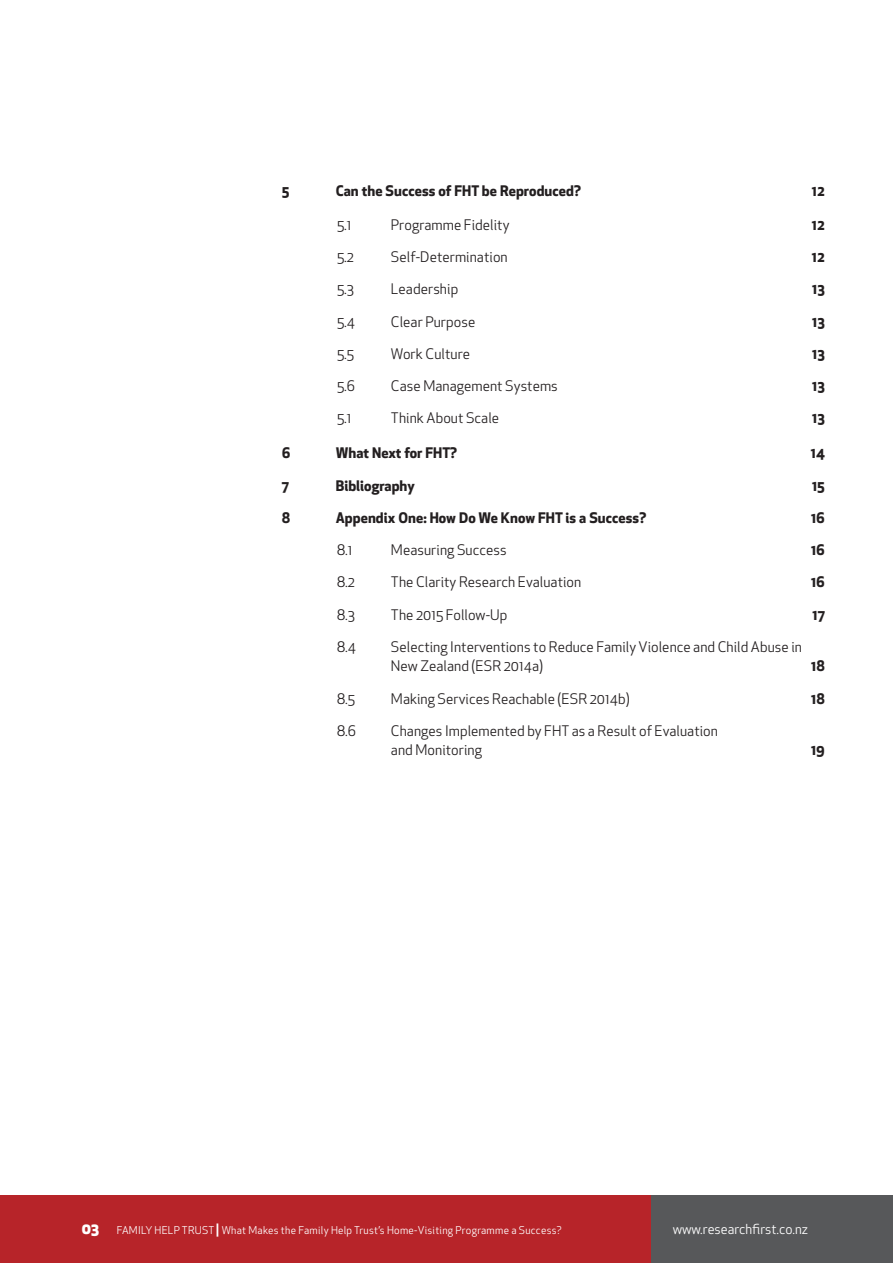
<style>
.page{position:relative;width:893px;height:1263px;background:#fff}
.page>*{position:absolute;margin:0;border:0;box-sizing:border-box;transform-origin:0 0}
.Body_copy{font:14.25px/19.5px "Apex New";letter-spacing:.005em;color:#231f20}
.Body_copy-2{font:700 14.25px "Apex New";letter-spacing:.005em;color:#231f20}
.t1{font:13.5px "Apex New";color:#fff}
.t2{font:10.5px "Apex New";letter-spacing:.025em;color:#fff}
.s1{font-weight:800;font-size:15px}
.s2{font-weight:700;font-size:13.2px}
</style>
<div class="page">
<div style="left:0;top:1195px;width:652px;height:68px;background:#b72429"></div>
<div style="left:652px;top:1195px;width:241px;height:68px;background:#57585a"></div>
<p class="Body_copy-2" style="left:282px;top:180px;width:9px">5</p>
<p class="Body_copy-2" style="left:336px;top:180px;width:247px">Can the Success of FHT be Reproduced?</p>
<p class="Body_copy-2" style="left:812px;top:180px;width:14px">12</p>
<p class="Body_copy" style="left:337px;top:215px;width:16px">5.1</p>
<p class="Body_copy" style="left:391px;top:215px;width:120px">Programme Fidelity</p>
<p class="Body_copy-2" style="left:812px;top:214px;width:14px">12</p>
<p class="Body_copy" style="left:337px;top:247px;width:19px">5.2</p>
<p class="Body_copy" style="left:391px;top:247px;width:118px">Self-Determination</p>
<p class="Body_copy-2" style="left:812px;top:247px;width:14px">12</p>
<p class="Body_copy" style="left:337px;top:279px;width:19px">5.3</p>
<p class="Body_copy" style="left:391px;top:279px;width:69px">Leadership</p>
<p class="Body_copy-2" style="left:812px;top:279px;width:14px">13</p>
<p class="Body_copy" style="left:337px;top:312px;width:20px">5.4</p>
<p class="Body_copy" style="left:391px;top:312px;width:86px">Clear Purpose</p>
<p class="Body_copy-2" style="left:812px;top:311px;width:14px">13</p>
<p class="Body_copy" style="left:337px;top:344px;width:19px">5.5</p>
<p class="Body_copy" style="left:391px;top:344px;width:81px">Work Culture</p>
<p class="Body_copy-2" style="left:812px;top:343px;width:14px">13</p>
<p class="Body_copy" style="left:337px;top:376px;width:20px">5.6</p>
<p class="Body_copy" style="left:391px;top:376px;width:168px">Case Management Systems</p>
<p class="Body_copy-2" style="left:812px;top:376px;width:14px">13</p>
<p class="Body_copy" style="left:337px;top:408px;width:16px">5.1</p>
<p class="Body_copy" style="left:391px;top:408px;width:110px">Think About Scale</p>
<p class="Body_copy-2" style="left:812px;top:408px;width:14px">13</p>
<p class="Body_copy-2" style="left:282px;top:443px;width:10px">6</p>
<p class="Body_copy-2" style="left:336px;top:443px;width:123px">What Next for FHT?</p>
<p class="Body_copy-2" style="left:811px;top:443px;width:16px">14</p>
<p class="Body_copy-2" style="left:282px;top:475px;width:9px">7</p>
<p class="Body_copy-2" style="left:336px;top:475px;width:81px">Bibliography</p>
<p class="Body_copy-2" style="left:812px;top:475px;width:14px">15</p>
<p class="Body_copy-2" style="left:282px;top:507px;width:10px">8</p>
<p class="Body_copy-2" style="left:336px;top:507px;width:312px">Appendix One: How Do We Know FHT is a Success?</p>
<p class="Body_copy-2" style="left:811px;top:507px;width:15px">16</p>
<p class="Body_copy" style="left:337px;top:540px;width:17px">8.1</p>
<p class="Body_copy" style="left:391px;top:540px;width:117px">Measuring Success</p>
<p class="Body_copy-2" style="left:811px;top:539px;width:15px">16</p>
<p class="Body_copy" style="left:337px;top:572px;width:20px">8.2</p>
<p class="Body_copy" style="left:391px;top:572px;width:192px">The Clarity Research Evaluation</p>
<p class="Body_copy-2" style="left:811px;top:572px;width:15px">16</p>
<p class="Body_copy" style="left:337px;top:605px;width:20px">8.3</p>
<p class="Body_copy" style="left:391px;top:605px;width:118px">The 2015 Follow-Up</p>
<p class="Body_copy-2" style="left:812px;top:604px;width:14px">17</p>
<p class="Body_copy" style="left:337px;top:637px;width:21px">8.4</p>
<p class="Body_copy" style="left:391px;top:637px;width:412px">Selecting Interventions to Reduce Family Violence and Child Abuse in<br>New Zealand (ESR 2014a)</p>
<p class="Body_copy-2" style="left:811px;top:656px;width:15px">18</p>
<p class="Body_copy" style="left:337px;top:689px;width:20px">8.5</p>
<p class="Body_copy" style="left:391px;top:689px;width:240px">Making Services Reachable (ESR 2014b)</p>
<p class="Body_copy-2" style="left:811px;top:688px;width:15px">18</p>
<p class="Body_copy" style="left:337px;top:721px;width:21px">8.6</p>
<p class="Body_copy" style="left:391px;top:721px;width:328px">Changes Implemented by FHT as a Result of Evaluation and Monitoring</p>
<p class="Body_copy-2" style="left:811px;top:740px;width:15px">19</p>
<p class="t2" style="left:82px;top:1223px;width:481px"><span class="s1">03</span> FAMILY HELP TRUST <span class="s2">|</span> What Makes the Family Help Trust’s Home-Visiting Programme a Success?</p>
<p class="t1" style="left:673px;top:1220px;width:137px">www.researchfirst.co.nz</p>
</div>
